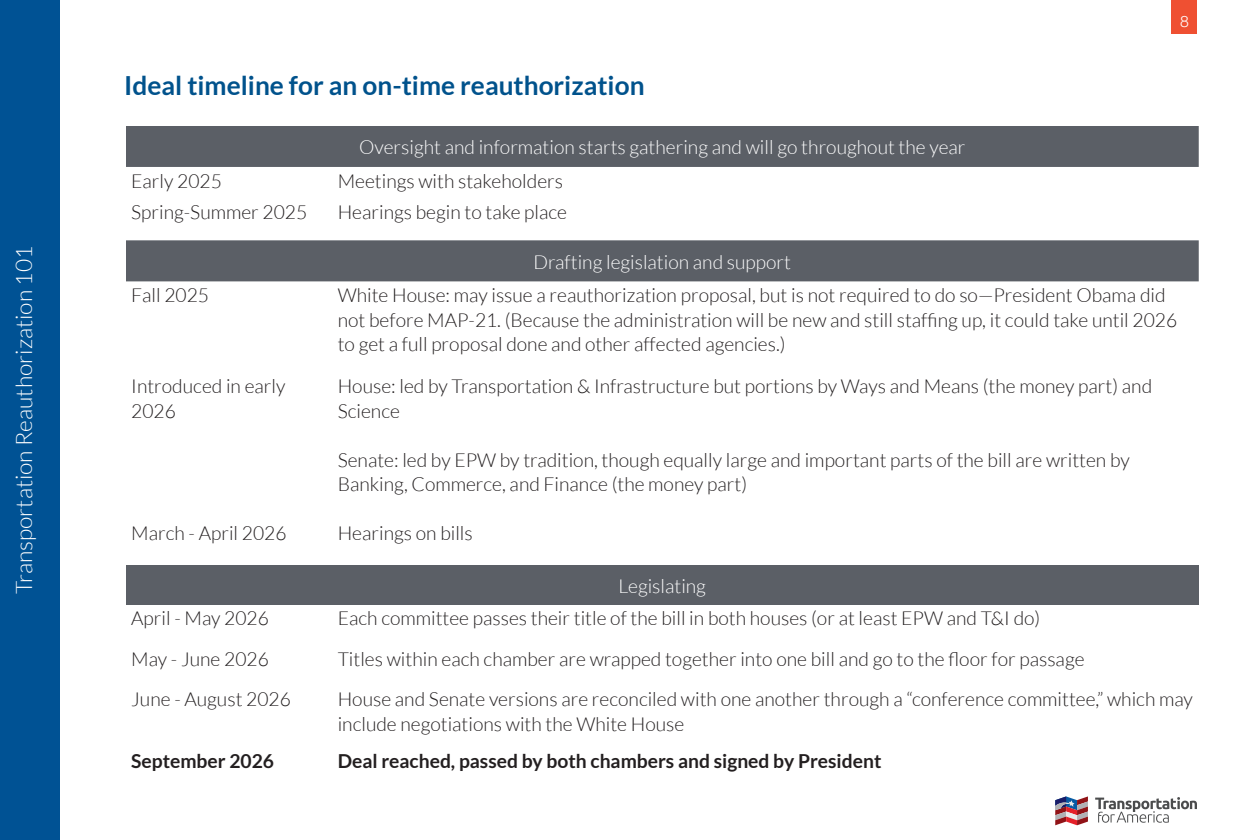
<style>
.page{position:relative;width:1260px;height:840px;background:#fff}
.page>*{position:absolute;margin:0;border:0;box-sizing:border-box;transform-origin:0 0}
.t1{font:700 26.25px "Lato";color:#00528c}
.t2{font:300 22.75px "Lato";color:#fff}
.Body_Text{font:300 19.25px/24.5px "Lato";color:#231f20}
.Body_Text-2{font:300 19.25px "Lato";color:#fff}
.Body_Text-3{font:700 19.25px "Lato";color:#231f20}
.t3{font:300 15.75px "Helvetica Neue LT Std";color:#fff}
</style>
<div class="page">
<div style="left:0;top:0;width:60px;height:840px;background:#005294"></div>
<div style="left:1172px;top:0;width:25px;height:34px;background:#ef5032"></div>
<svg style="left:1095px;top:797px;width:102px;height:26px"></svg>
<svg style="left:1055px;top:796px;width:33px;height:29px"></svg>
<svg style="left:126px;top:126px;width:1073px;height:155px;fill:#5b5f66"></svg>
<div style="left:126px;top:565px;width:1073px;height:40px;background:#5b5f66"></div>
<p class="t2" style="left:12px;top:594px;width:350px;rotate:-90deg">Transportation Reauthorization 101</p>
<h2 class="t1" style="left:124px;top:70px;width:522px">Ideal timeline for an on-time reauthorization</h2>
<p class="Body_Text-2" style="left:359px;top:137px;width:608px">Oversight and information starts gathering and will go throughout the year</p>
<p class="t3" style="left:1180px;top:11px;width:10px">8</p>
<p class="Body_Text" style="left:131px;top:169px;width:92px">Early 2025</p>
<p class="Body_Text" style="left:338px;top:169px;width:227px">Meetings with stakeholders</p>
<p class="Body_Text" style="left:131px;top:200px;width:177px">Spring-Summer 2025</p>
<p class="Body_Text" style="left:338px;top:200px;width:231px">Hearings begin to take place</p>
<p class="Body_Text-2" style="left:534px;top:251px;width:259px">Drafting legislation and support</p>
<p class="Body_Text" style="left:131px;top:283px;width:79px">Fall 2025</p>
<p class="Body_Text" style="left:338px;top:283px;width:841px">White House: may issue a reauthorization proposal, but is not required to do so—President Obama did not before MAP-21. (Because the administration will be new and still staffing up, it could take until 2026 to get a full proposal done and other affected agencies.)</p>
<p class="Body_Text" style="left:131px;top:374px;width:156px">Introduced in early<br>2026</p>
<p class="Body_Text" style="left:338px;top:374px;width:816px">House: led by Transportation &amp; Infrastructure but portions by Ways and Means (the money part) and<br>Science</p>
<p class="Body_Text" style="left:338px;top:448px;width:794px">Senate: led by EPW by tradition, though equally large and important parts of the bill are written by<br>Banking, Commerce, and Finance (the money part)</p>
<p class="Body_Text" style="left:131px;top:521px;width:157px">March - April 2026</p>
<p class="Body_Text" style="left:338px;top:521px;width:137px">Hearings on bills</p>
<p class="Body_Text-2" style="left:619px;top:575px;width:89px">Legislating</p>
<p class="Body_Text" style="left:131px;top:606px;width:139px">April - May 2026</p>
<p class="Body_Text" style="left:338px;top:606px;width:704px">Each committee passes their title of the bill in both houses (or at least EPW and T&amp;I do)</p>
<p class="Body_Text" style="left:131px;top:647px;width:139px">May - June 2026</p>
<p class="Body_Text" style="left:338px;top:647px;width:748px">Titles within each chamber are wrapped together into one bill and go to the floor for passage</p>
<p class="Body_Text" style="left:131px;top:687px;width:161px">June - August 2026</p>
<p class="Body_Text" style="left:338px;top:687px;width:857px">House and Senate versions are reconciled with one another through a “conference committee,” which may include negotiations with the White House</p>
<p class="Body_Text-3" style="left:131px;top:750px;width:144px">September 2026</p>
<p class="Body_Text-3" style="left:338px;top:750px;width:545px">Deal reached, passed by both chambers and signed by President</p>
</div>
